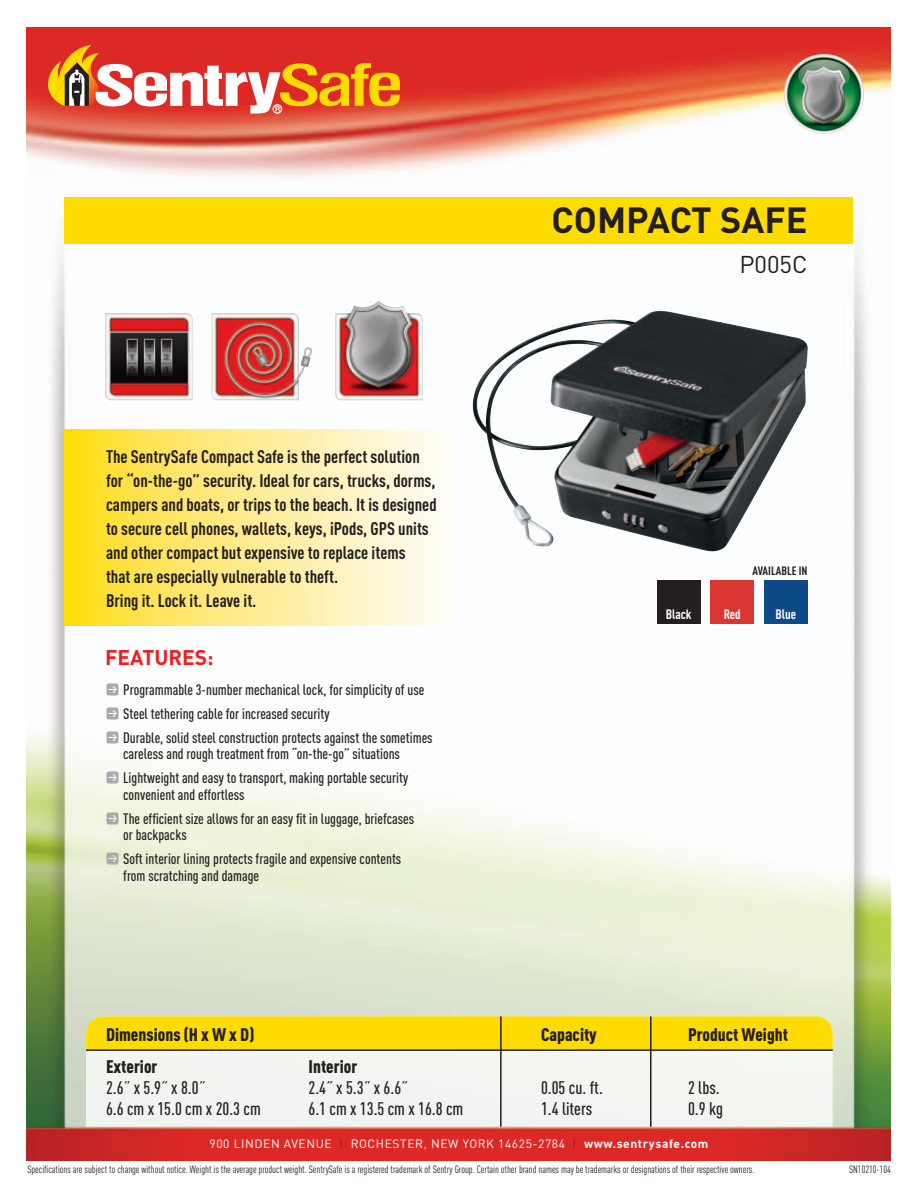
<style>
.page{position:relative;width:918px;height:1188px;background:#fff}
.page>*{position:absolute;margin:0;border:0;box-sizing:border-box;transform-origin:0 0}
.t1{font:700 36px "DIN";color:#231f20}
.t2{font:24px "DIN";color:#231f20}
.t3{font:700 21px "DIN";color:#ee1d23}
.t4{font:700 18px/24px "DIN Cond";color:#231f20}
.t5{font:500 18px "DIN Cond";color:#231f20}
.t6{font:900 18px "DIN Cond";color:#231f20}
.t7{font:500 15px/16.5px "DIN Cond";color:#231f20}
.t8{font:700 13.5px "DIN Cond";color:#fff}
.t9{font:12px "DIN";letter-spacing:.05em;color:#fff}
.t10{font:700 12px "DIN Cond";color:#231f20}
.footer_text{font:10.5px "DIN Cond";letter-spacing:-.005em;color:#231f20}
.s1{font-family:"Button Bonus Rounded Negative";font-weight:400;color:#a8a9ad}
.s2{color:#9c1418}
.s3{font-weight:700}
</style>
<div class="page">
<img style="left:27px;top:27px;width:864px;height:1134px">
<svg style="left:48px;top:45px;width:352px;height:69px"></svg>
<img style="left:784px;top:54px;width:80px;height:80px;border-radius:40px">
<div style="left:64px;top:197px;width:788px;height:47px;background:#ffdc01"></div>
<img style="left:105px;top:313px;width:88px;height:87px">
<img style="left:211px;top:313px;width:101px;height:87px">
<img style="left:335px;top:301px;width:88px;height:99px">
<div style="left:86px;top:1051px;width:747px;height:76px;background:#f2f5f1"></div>
<div style="left:86px;top:1016px;width:747px;height:33px;background:#ffdc01"></div>
<hr style="left:86px;top:1049px;width:747px;height:2px;background:#231f20">
<hr style="left:500px;top:1016px;width:2px;height:111px;background:#231f20">
<hr style="left:650px;top:1016px;width:2px;height:111px;background:#231f20">
<svg style="left:64px;top:429px;width:392px;height:196px;background:#feec90"></svg>
<img style="left:471px;top:311px;width:337px;height:242px">
<div style="left:657px;top:580px;width:43px;height:44px;background:#231f20"></div>
<div style="left:710px;top:580px;width:44px;height:44px;background:#db3631"></div>
<div style="left:764px;top:580px;width:44px;height:44px;background:#0f4a88"></div>
<p class="t1" style="left:552px;top:196px;width:257px">COMPACT SAFE</p>
<p class="t2" style="left:739px;top:249px;width:69px">P005C</p>
<p class="t4" style="left:106px;top:444px;width:332px">The SentrySafe Compact Safe is the perfect solution for “on-the-go” security. Ideal for cars, trucks, dorms, campers and boats, or trips to the beach. It is designed to secure cell phones, wallets, keys, iPods, GPS units and other compact but expensive to replace items<br>that are especially vulnerable to theft.<br>Bring it. Lock it. Leave it.</p>
<p class="t3" style="left:105px;top:644px;width:110px">FEATURES:</p>
<p class="t7" style="left:105px;top:681px;width:321px"><span class="s1">P</span> Programmable 3-number mechanical lock, for simplicity of use</p>
<p class="t7" style="left:105px;top:705px;width:226px"><span class="s1">P</span> Steel tethering cable for increased security</p>
<p class="t7" style="left:123px;top:729px;width:311px;text-indent:-18px"><span class="s1">P</span> Durable, solid steel construction protects against the sometimes careless and rough treatment from “on-the-go” situations</p>
<p class="t7" style="left:123px;top:769px;width:287px;text-indent:-18px"><span class="s1">P</span> Lightweight and easy to transport, making portable security convenient and effortless</p>
<p class="t7" style="left:123px;top:810px;width:293px;text-indent:-18px"><span class="s1">P</span> The efficient size allows for an easy fit in luggage, briefcases or backpacks</p>
<p class="t7" style="left:123px;top:850px;width:280px;text-indent:-18px"><span class="s1">P</span> Soft interior lining protects fragile and expensive contents from scratching and damage</p>
<p class="t10" style="left:753px;top:563px;width:56px">AVAILABLE IN</p>
<p class="t8" style="left:666px;top:606px;width:27px">Black</p>
<p class="t8" style="left:724px;top:606px;width:19px">Red</p>
<p class="t8" style="left:775px;top:606px;width:22px">Blue</p>
<p class="t6" style="left:106px;top:1024px;width:150px">Dimensions (H x W x D)</p>
<p class="t6" style="left:541px;top:1024px;width:57px">Capacity</p>
<p class="t6" style="left:688px;top:1024px;width:101px">Product Weight</p>
<p class="t6" style="left:106px;top:1055px;width:53px">Exterior</p>
<p class="t6" style="left:309px;top:1055px;width:50px">Interior</p>
<p class="t5" style="left:106px;top:1077px;width:101px">2.6˝ x 5.9˝ x 8.0˝</p>
<p class="t5" style="left:309px;top:1077px;width:101px">2.4˝ x 5.3˝ x 6.6˝</p>
<p class="t5" style="left:541px;top:1077px;width:63px">0.05 cu. ft.</p>
<p class="t5" style="left:688px;top:1077px;width:33px">2 lbs.</p>
<p class="t5" style="left:106px;top:1098px;width:156px">6.6 cm x 15.0 cm x 20.3 cm</p>
<p class="t5" style="left:309px;top:1098px;width:156px">6.1 cm x 13.5 cm x 16.8 cm</p>
<p class="t5" style="left:541px;top:1098px;width:53px">1.4 liters</p>
<p class="t5" style="left:688px;top:1098px;width:37px">0.9 kg</p>
<p class="t9" style="left:210px;top:1137px;width:500px">900 LINDEN AVENUE <span class="s2">I</span> ROCHESTER, NEW YORK 14625-2784 <span class="s2">I</span> <span class="s3">www.sentrysafe.com</span></p>
<p class="footer_text" style="left:27px;top:1163px;width:729px">Specifications are subject to change without notice. Weight is the average product weight. SentrySafe is a registered trademark of Sentry Group. Certain other brand names may be trademarks or designations of their respective owners.</p>
<p class="footer_text" style="left:849px;top:1163px;width:43px">SN10210-104</p>
</div>
